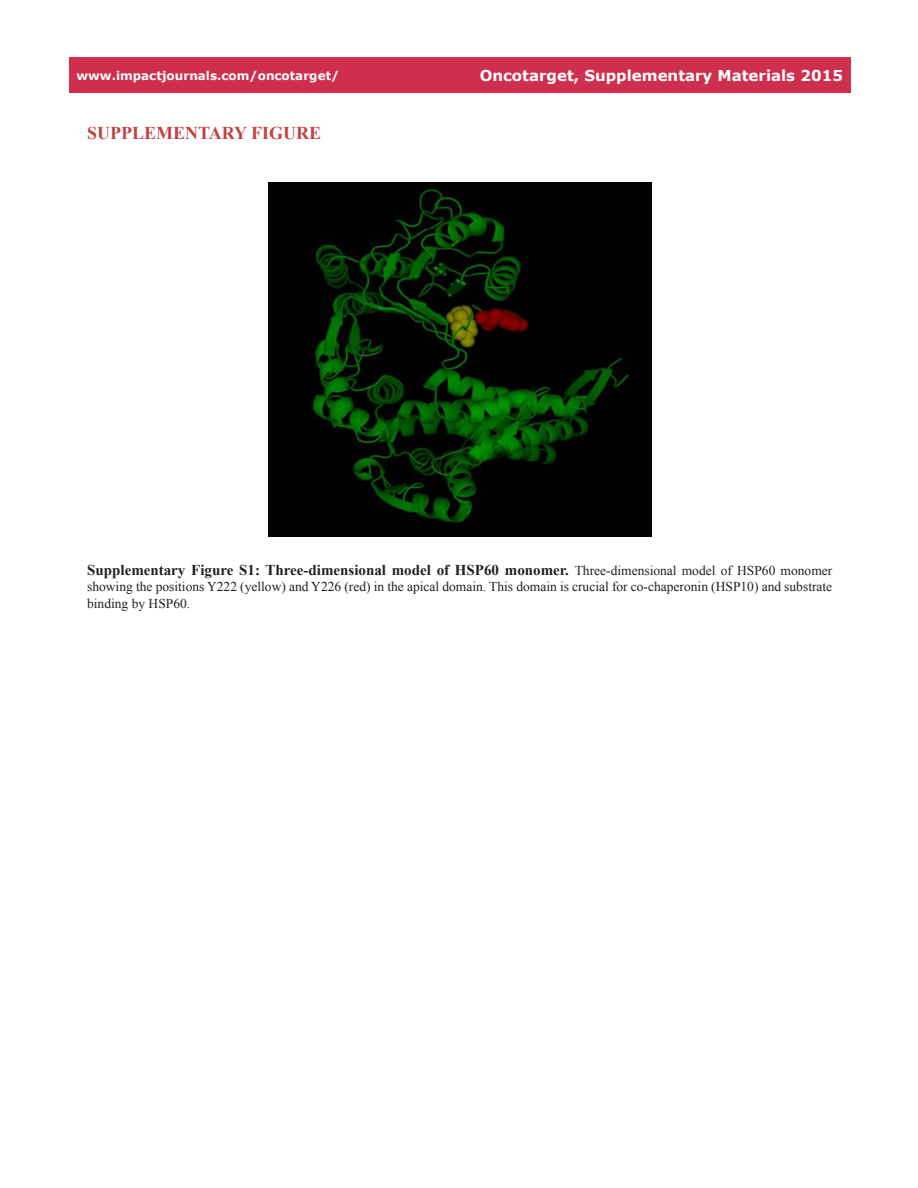
<style>
.page{position:relative;width:918px;height:1188px;background:#fff}
.page>*{position:absolute;margin:0;border:0;box-sizing:border-box;transform-origin:0 0}
.Heading{font:700 18px "Times New Roman";color:#c24141}
.FigureText{font:700 15px "Times New Roman";color:#231f20}
.t1{font:700 15px "Verdana";color:#fff}
.FigureText-2{font:13.5px/16.2px "Times New Roman";color:#231f20}
.t2{font:700 12px "Verdana";color:#fff}
.s1{font-weight:400;font-size:13.5px}
</style>
<div class="page">
<div style="left:69px;top:57px;width:781px;height:36px;background:#cf2e4c"></div>
<img style="left:268px;top:182px;width:383px;height:354px">
<p class="t2" style="left:76px;top:68px;width:264px">www.impactjournals.com/oncotarget/</p>
<p class="t1" style="left:480px;top:66px;width:365px">Oncotarget, Supplementary Materials 2015</p>
<p class="Heading" style="left:87px;top:120px;width:235px">SUPPLEMENTARY FIGURE</p>
<p class="FigureText" style="left:87px;top:560px;width:747px">Supplementary Figure S1: Three-dimensional model of HSP60 monomer. <span class="s1">Three-dimensional model of HSP60 monomer</span></p>
<p class="FigureText-2" style="left:87px;top:579px;width:747px">showing the positions Y222 (yellow) and Y226 (red) in the apical domain. This domain is crucial for co-chaperonin (HSP10) and substrate binding by HSP60.</p>
</div>
